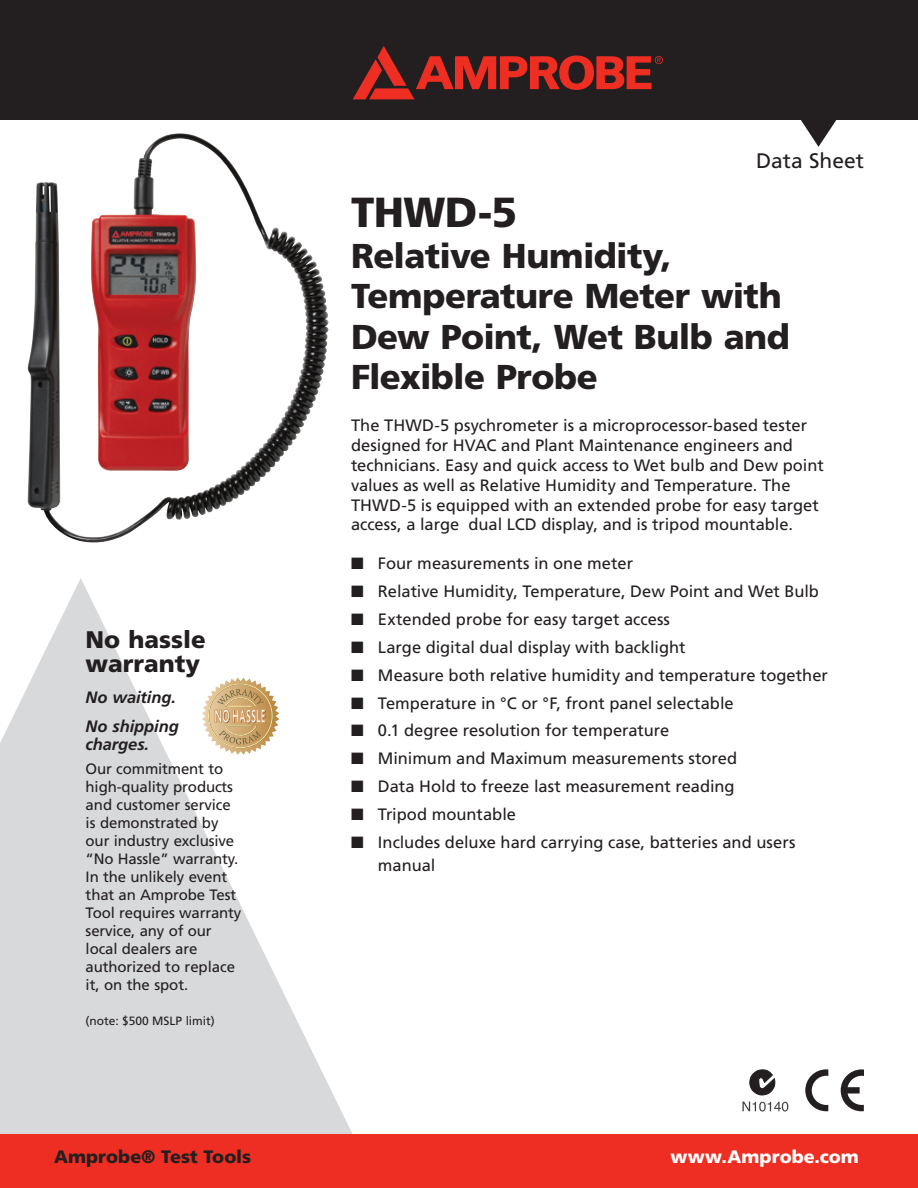
<style>
.page{position:relative;width:918px;height:1188px;background:#fff}
.page>*{position:absolute;margin:0;border:0;box-sizing:border-box;transform-origin:0 0}
.t1{font:900 42px "Frutiger";color:#231f20}
.t2{font:900 34.5px/40.5px "Frutiger";letter-spacing:-.02em;color:#231f20}
.t3{font:900 24px/24px "Frutiger";color:#231f20}
.t4{font:21px "Frutiger";color:#231f20}
.t5{font:900 18px "Frutiger";color:#231f20}
.t6{font:900 18px "Frutiger";letter-spacing:.005em;color:#fff}
.t7{font:16.5px/19.8px "Frutiger";color:#231f20}
.t8{font:italic 700 16.5px/28.5px "Frutiger";letter-spacing:-.005em;color:#231f20}
.t9{font:15px/18px "Frutiger";letter-spacing:-.01em;color:#231f20}
.t10{font:12px "Frutiger";letter-spacing:-.005em;color:#231f20}
</style>
<div class="page">
<svg style="left:0;top:578px;width:353px;height:556px;fill:#d8d9db"></svg>
<div style="left:0;top:0;width:918px;height:120px;background:#231f20"></div>
<div style="left:0;top:1134px;width:918px;height:54px;background:#ee2e22"></div>
<svg style="left:353px;top:46px;width:310px;height:53px"></svg>
<svg style="left:801px;top:120px;width:36px;height:27px"></svg>
<svg style="left:202px;top:678px;width:77px;height:77px"></svg>
<svg style="left:841px;top:1069px;width:23px;height:42px"></svg>
<svg style="left:805px;top:1069px;width:23px;height:42px"></svg>
<svg style="left:742px;top:1102px;width:46px;height:10px"></svg>
<svg style="left:749px;top:1069px;width:27px;height:27px"></svg>
<img style="left:91px;top:137px;width:217px;height:362px">
<h3 class="t3" style="left:86px;top:627px;width:122px">No hassle warranty</h3>
<p class="t8" style="left:86px;top:683px;width:95px">No waiting.<br>No shipping</p>
<p class="t8" style="left:86px;top:730px;width:65px">charges.</p>
<p class="t9" style="left:86px;top:760px;width:157px">Our commitment to high-quality products and customer service is demonstrated by our industry exclusive “No Hassle” warranty.<br>In the unlikely event that an Amprobe Test<br>Tool requires warranty service, any of our local dealers are authorized to replace it, on the spot.</p>
<p class="t10" style="left:86px;top:1014px;width:131px">(note: $500 MSLP limit)</p>
<p class="t4" style="left:756px;top:148px;width:109px">Data Sheet</p>
<h1 class="t1" style="left:351px;top:187px;width:168px">THWD-5</h1>
<h2 class="t2" style="left:351px;top:235px;width:440px">Relative Humidity,<br>Temperature Meter with<br>Dew Point, Wet Bulb and<br>Flexible Probe</h2>
<p class="t7" style="left:351px;top:416px;width:474px">The THWD-5 psychrometer is a microprocessor-based tester designed for HVAC and Plant Maintenance engineers and technicians. Easy and quick access to Wet bulb and Dew point values as well as Relative Humidity and Temperature. The THWD-5 is equipped with an extended probe for easy target access, a large dual LCD display, and is tripod mountable.</p>
<p class="t7" style="left:351px;top:553px;width:284px">■ Four measurements in one meter</p>
<p class="t7" style="left:351px;top:581px;width:470px">■ Relative Humidity, Temperature, Dew Point and Wet Bulb</p>
<p class="t7" style="left:351px;top:609px;width:321px">■ Extended probe for easy target access</p>
<p class="t7" style="left:351px;top:637px;width:336px">■ Large digital dual display with backlight</p>
<p class="t7" style="left:351px;top:665px;width:478px">■ Measure both relative humidity and temperature together</p>
<p class="t7" style="left:351px;top:693px;width:384px">■ Temperature in °C or °F, front panel selectable</p>
<p class="t7" style="left:351px;top:721px;width:320px">■ 0.1 degree resolution for temperature</p>
<p class="t7" style="left:351px;top:749px;width:388px">■ Minimum and Maximum measurements stored</p>
<p class="t7" style="left:351px;top:776px;width:385px">■ Data Hold to freeze last measurement reading</p>
<p class="t7" style="left:351px;top:804px;width:167px">■ Tripod mountable</p>
<p class="t7" style="left:378px;top:831px;width:419px;line-height:22.5px;text-indent:-27px">■ Includes deluxe hard carrying case, batteries and users manual</p>
<p class="t5" style="left:54px;top:1146px;width:199px">Amprobe® Test Tools</p>
<p class="t6" style="left:670px;top:1146px;width:190px">www.Amprobe.com</p>
</div>
